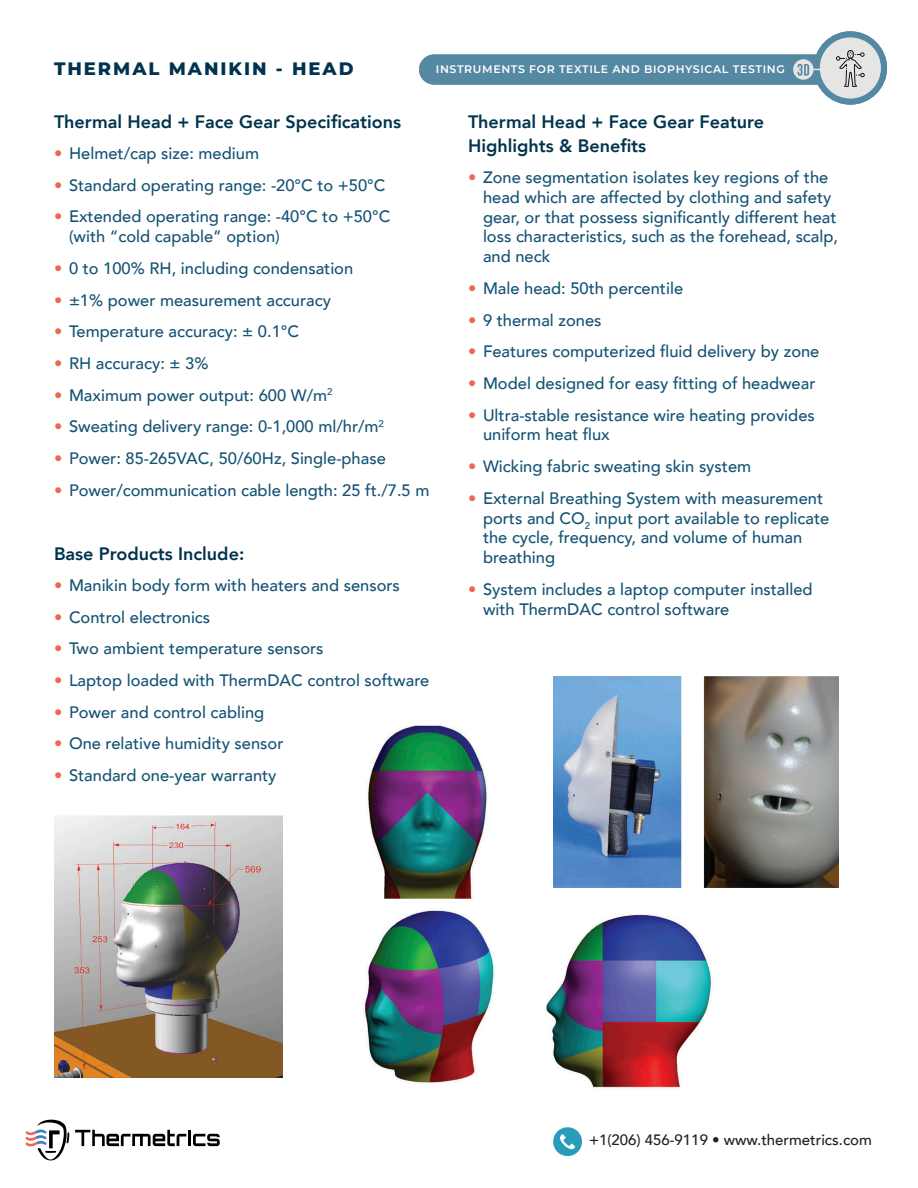
<style>
.page{position:relative;width:918px;height:1188px;background:#fff}
.page>*{position:absolute;margin:0;border:0;box-sizing:border-box;transform-origin:0 0}
.Paragraph__Spec_Title{font:800 18px/24px "Avenir";color:#00334e}
.t1{font:800 18px "Montserrat";letter-spacing:.11em;color:#00334e}
.t2{font:500 16.5px/19.8px "Avenir";color:#145374}
.t3{font:500 15px "Avenir";color:#231f20}
.t4{font:600 10.95px "Montserrat";letter-spacing:.06em;color:#fff}
.s1{color:#ec6752}
</style>
<div class="page">
<svg style="left:25px;top:1120px;width:44px;height:41px"></svg>
<svg style="left:75px;top:1130px;width:145px;height:16px"></svg>
<div style="left:419px;top:55px;width:430px;height:30px;background:#5588a3;border-radius:15px"></div>
<div style="left:814px;top:31px;width:73px;height:74px;background:#5588a3;border-radius:50%"></div>
<div style="left:820px;top:37px;width:61px;height:62px;background:#e5e5e4;border-radius:50%"></div>
<div style="left:847px;top:50px;width:7px;height:9px;border:1px solid #000;border-radius:3px"></div>
<svg style="left:836px;top:52px;width:29px;height:35px"></svg>
<svg style="left:793px;top:59px;width:21px;height:21px"></svg>
<svg style="left:798px;top:64px;width:23px;height:12px"></svg>
<svg style="left:553px;top:1127px;width:29px;height:30px"></svg>
<img style="left:54px;top:816px;width:229px;height:261px">
<img style="left:364px;top:725px;width:131px;height:358px">
<img style="left:546px;top:914px;width:165px;height:174px">
<img style="left:553px;top:677px;width:285px;height:211px">
<p class="t1" style="left:54px;top:56px;width:301px">THERMAL MANIKIN - HEAD</p>
<p class="t4" style="left:436px;top:62px;width:350px">INSTRUMENTS FOR TEXTILE AND BIOPHYSICAL TESTING</p>
<p class="Paragraph__Spec_Title" style="left:54px;top:110px;width:349px">Thermal Head + Face Gear Specifications</p>
<p class="t2" style="left:54px;top:142px;width:207px"><span class="s1">•</span> Helmet/cap size: medium</p>
<p class="t2" style="left:54px;top:174px;width:333px"><span class="s1">•</span> Standard operating range: -20°C to +50°C</p>
<p class="t2" style="left:69px;top:206px;width:323px;text-indent:-15px"><span class="s1">•</span> Extended operating range: -40°C to +50°C (with “cold capable” option)</p>
<p class="t2" style="left:54px;top:257px;width:301px"><span class="s1">•</span> 0 to 100% RH, including condensation</p>
<p class="t2" style="left:54px;top:289px;width:278px"><span class="s1">•</span> ±1% power measurement accuracy</p>
<p class="t2" style="left:54px;top:321px;width:247px"><span class="s1">•</span> Temperature accuracy: ± 0.1°C</p>
<p class="t2" style="left:54px;top:352px;width:156px"><span class="s1">•</span> RH accuracy: ± 3%</p>
<p class="t2" style="left:54px;top:384px;width:280px"><span class="s1">•</span> Maximum power output: 600 W/m<sup>2</sup></p>
<p class="t2" style="left:54px;top:416px;width:331px"><span class="s1">•</span> Sweating delivery range: 0-1,000 ml/hr/m<sup>2</sup></p>
<p class="t2" style="left:54px;top:447px;width:333px"><span class="s1">•</span> Power: 85-265VAC, 50/60Hz, Single-phase</p>
<p class="t2" style="left:54px;top:479px;width:377px"><span class="s1">•</span> Power/communication cable length: 25 ft./7.5 m</p>
<p class="Paragraph__Spec_Title" style="left:468px;top:110px;width:298px">Thermal Head + Face Gear Feature<br>Highlights &amp; Benefits</p>
<p class="t2" style="left:483px;top:166px;width:357px;text-indent:-15px"><span class="s1">•</span> Zone segmentation isolates key regions of the head which are affected by clothing and safety gear, or that possess significantly different heat loss characteristics, such as the forehead, scalp, and neck</p>
<p class="t2" style="left:468px;top:277px;width:217px"><span class="s1">•</span> Male head: 50th percentile</p>
<p class="t2" style="left:468px;top:309px;width:135px"><span class="s1">•</span> 9 thermal zones</p>
<p class="t2" style="left:468px;top:341px;width:353px"><span class="s1">•</span> Features computerized fluid delivery by zone</p>
<p class="t2" style="left:468px;top:372px;width:349px"><span class="s1">•</span> Model designed for easy fitting of headwear</p>
<p class="t2" style="left:483px;top:404px;width:333px;text-indent:-15px"><span class="s1">•</span> Ultra-stable resistance wire heating provides uniform heat flux</p>
<p class="t2" style="left:468px;top:456px;width:285px"><span class="s1">•</span> Wicking fabric sweating skin system</p>
<p class="t2" style="left:483px;top:487px;width:348px;text-indent:-15px"><span class="s1">•</span> External Breathing System with measurement ports and CO<sub>2</sub> input port available to replicate the cycle, frequency, and volume of human breathing</p>
<p class="t2" style="left:483px;top:578px;width:331px;text-indent:-15px"><span class="s1">•</span> System includes a laptop computer installed with ThermDAC control software</p>
<p class="Paragraph__Spec_Title" style="left:54px;top:542px;width:192px">Base Products Include:</p>
<p class="t2" style="left:54px;top:574px;width:347px"><span class="s1">•</span> Manikin body form with heaters and sensors</p>
<p class="t2" style="left:54px;top:606px;width:158px"><span class="s1">•</span> Control electronics</p>
<p class="t2" style="left:54px;top:638px;width:271px"><span class="s1">•</span> Two ambient temperature sensors</p>
<p class="t2" style="left:54px;top:670px;width:377px"><span class="s1">•</span> Laptop loaded with ThermDAC control software</p>
<p class="t2" style="left:54px;top:701px;width:212px"><span class="s1">•</span> Power and control cabling</p>
<p class="t2" style="left:54px;top:733px;width:231px"><span class="s1">•</span> One relative humidity sensor</p>
<p class="t2" style="left:54px;top:765px;width:224px"><span class="s1">•</span> Standard one-year warranty</p>
<p class="t3" style="left:589px;top:1127px;width:284px">+1(206) 456-9119 • www.thermetrics.com</p>
</div>
